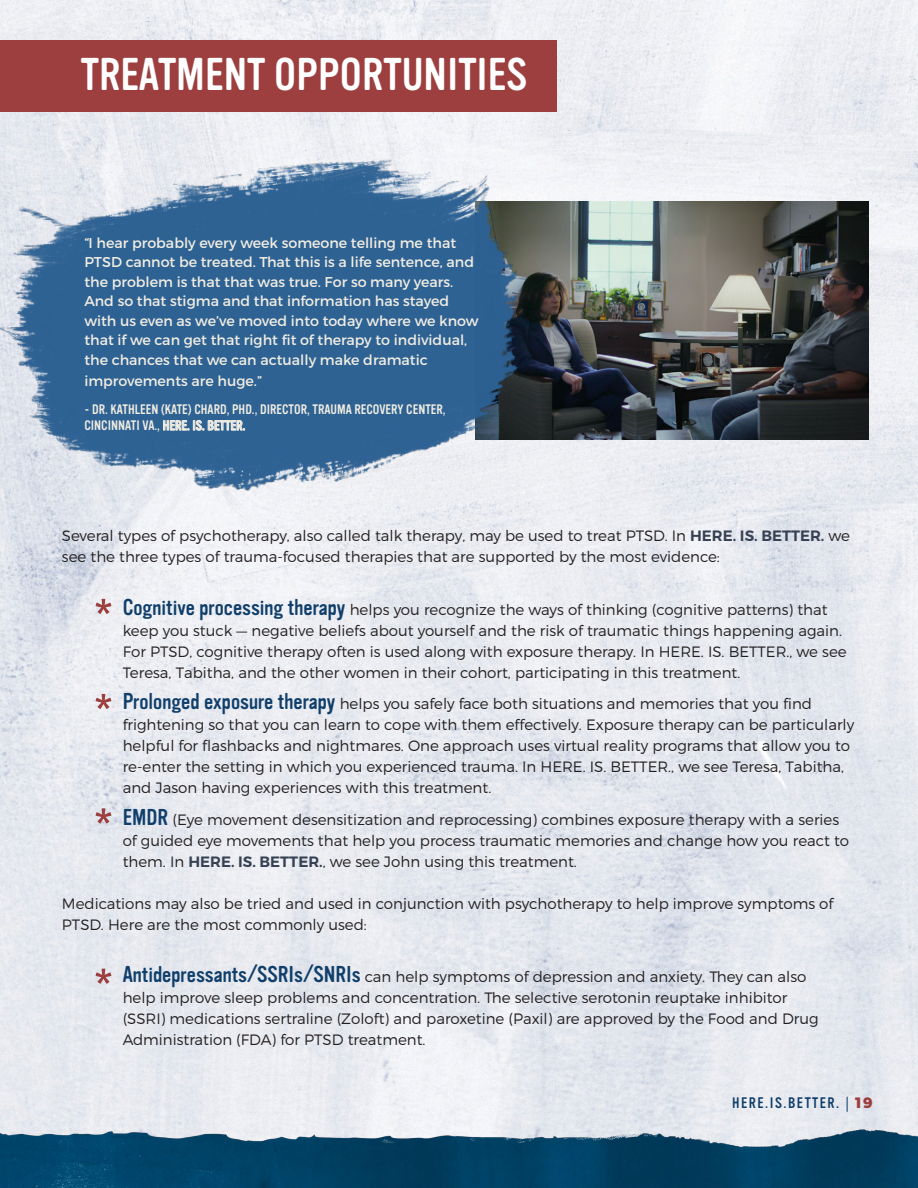
<style>
.page{position:relative;width:918px;height:1188px;background:#fff}
.page>*{position:absolute;margin:0;border:0;box-sizing:border-box;transform-origin:0 0}
.t1{font:45px "Vinyl OT";color:#fff}
.t2{font:300 15px/21px "Montserrat";color:#231f20}
.t3{font:15px "Vinyl OT";letter-spacing:.1em;color:#103f6b}
.t4{font:14.25px/19.5px "Montserrat";color:#f1ede2}
.t5{font:13.5px/16.2px "Vinyl OT";color:#f1ede2}
.s1{font-weight:600;color:#364153}
.s2{font-family:"Vinyl OT";font-weight:400;font-size:22.5px;color:#103f6b}
.s3{font-family:"Myriad Pro"}
.s4{font-family:"Montserrat";font-weight:800;color:#9d3f3f}
</style>
<div class="page">
<img style="left:0;top:0;width:918px;height:1103px">
<img style="left:0;top:1103px;width:918px;height:85px">
<div style="left:0;top:40px;width:556px;height:71px;background:#9d3f3f"></div>
<img style="left:601px;top:201px;width:268px;height:238px">
<svg style="left:96px;top:599px;width:15px;height:15px"></svg>
<svg style="left:96px;top:694px;width:15px;height:15px"></svg>
<svg style="left:96px;top:808px;width:15px;height:15px"></svg>
<svg style="left:96px;top:969px;width:15px;height:15px"></svg>
<img style="left:0;top:130px;width:601px;height:374px">
<p class="t1" style="left:81px;top:50px;width:448px">TREATMENT OPPORTUNITIES</p>
<p class="t4" style="left:84px;top:233px;width:396px">“I hear probably every week someone telling me that PTSD cannot be treated. That this is a life sentence, and the problem is that that was true. For so many years.<br>And so that stigma and that information has stayed with us even as we’ve moved into today where we know that if we can get that right fit of therapy to individual, the chances that we can actually make dramatic</p>
<p class="t4" style="left:84px;top:371px;width:179px">improvements are huge.”</p>
<p class="t5" style="left:84px;top:401px;width:363px">- DR. KATHLEEN (KATE) CHARD, PHD., DIRECTOR, TRAUMA RECOVERY CENTER,<br>CINCINNATI VA., HERE. IS. BETTER.</p>
<p class="t2" style="left:62px;top:525px;width:790px">Several types of psychotherapy, also called talk therapy, may be used to treat PTSD. In <span class="s1">HERE. IS. BETTER.</span> we see the three types of trauma-focused therapies that are supported by the most evidence:</p>
<p class="t2" style="left:123px;top:599px;width:726px"><span class="s2">Cognitive processing therapy</span> helps you recognize the ways of thinking (cognitive patterns) that keep you stuck — negative beliefs about yourself and the risk of traumatic things happening again.<br>For PTSD, cognitive therapy often is used along with exposure therapy. In HERE. IS. BETTER., we see Teresa, Tabitha, and the other women in their cohort, participating in this treatment.</p>
<p class="t2" style="left:123px;top:693px;width:733px"><span class="s2">Prolonged exposure therapy</span> helps you safely face both situations and memories that you find frightening so that you can learn to cope with them effectively. Exposure therapy can be particularly helpful for flashbacks and nightmares. One approach uses virtual reality programs that allow you to re-enter the setting in which you experienced trauma. In HERE. IS. BETTER., we see Teresa, Tabitha, and Jason having experiences with this treatment.</p>
<p class="t2" style="left:123px;top:809px;width:728px"><span class="s2">EMDR</span> (Eye movement desensitization and reprocessing) combines exposure therapy with a series of guided eye movements that help you process traumatic memories and change how you react to them. In <span class="s1">HERE. IS. BETTER.</span>, we see John using this treatment.</p>
<p class="t2" style="left:62px;top:893px;width:773px">Medications may also be tried and used in conjunction with psychotherapy to help improve symptoms of<br>PTSD. Here are the most commonly used:</p>
<p class="t2" style="left:123px;top:966px;width:698px"><span class="s2">Antidepressants/SSRIs/SNRIs</span> can help symptoms of depression and anxiety. They can also help improve sleep problems and concentration. The selective serotonin reuptake inhibitor (SSRI) medications sertraline (Zoloft) and paroxetine (Paxil) are approved by the Food and Drug Administration (FDA) for PTSD treatment.</p>
<p class="t3" style="left:732px;top:1094px;width:142px">HERE.IS.BETTER. <span class="s3">|</span> <span class="s4">19</span></p>
</div>
